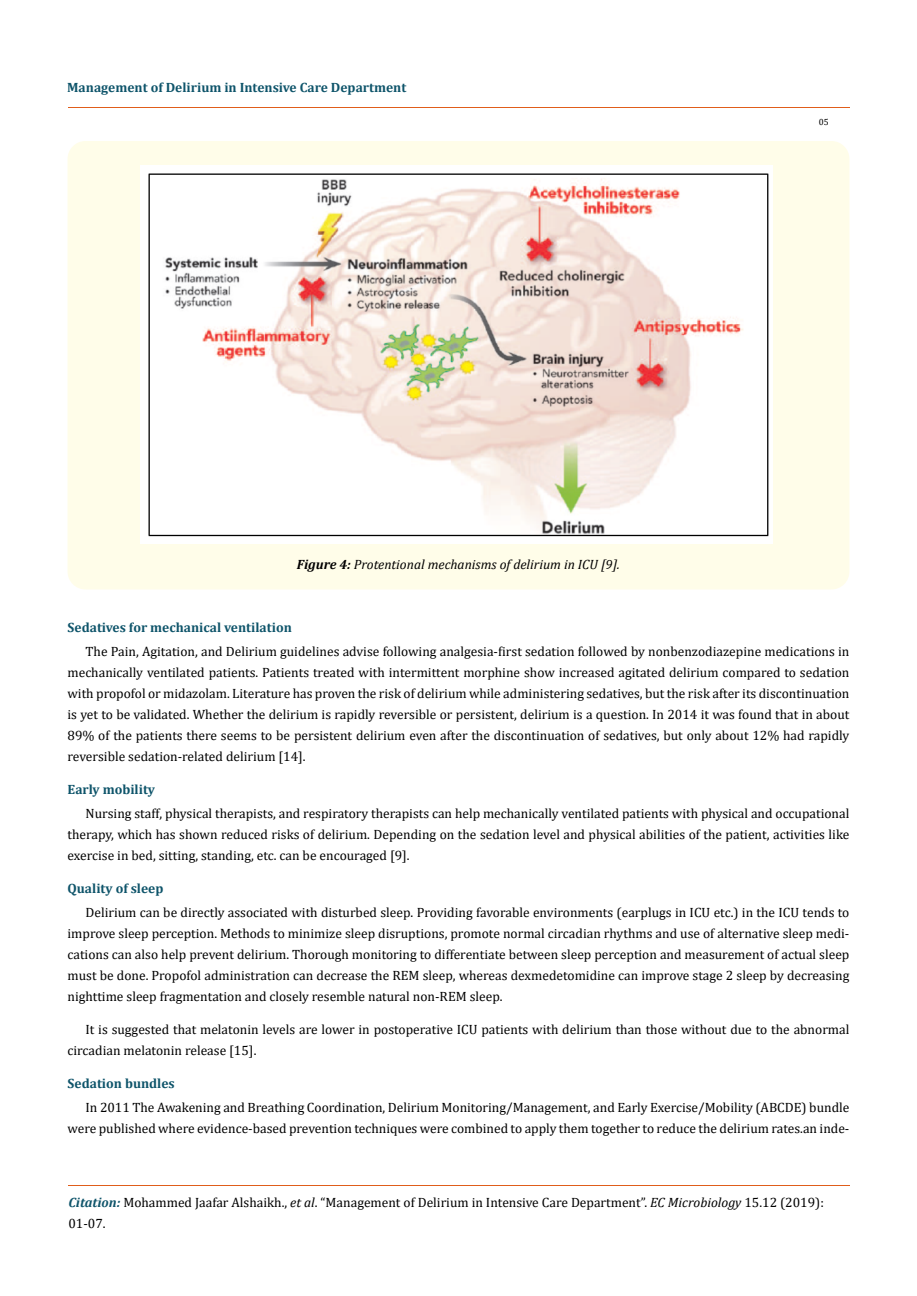
<style>
.page{position:relative;width:917px;height:1296px;background:#fff}
.page>*{position:absolute;margin:0;border:0;box-sizing:border-box;transform-origin:0 0}
.t1{font:13.5px/21px "Cambria";color:#000;text-align:justify}
.t2{font:700 13.5px "Cambria";color:#0e546a}
.t3{font:italic 13.5px "Cambria";color:#000}
.t4{font:9px "Cambria";color:#000}
.s1{font-weight:700}
.s2{font-weight:700;font-style:italic;color:#0e546a}
.s3{font-style:italic}
</style>
<div class="page">
<hr style="left:68px;top:108px;width:781px;height:1px;background:#e05d1a">
<hr style="left:68px;top:1186px;width:781px;height:1px;background:#e05d1a">
<div style="left:68px;top:141px;width:781px;height:449px;background:#fffde9;border-radius:18px"></div>
<img style="left:140px;top:165px;width:632px;height:379px">
<p class="t2" style="left:67px;top:78px;width:340px">Management of Delirium in Intensive Care Department</p>
<p class="t3" style="left:297px;top:555px;width:324px"><span class="s1">Figure 4:</span> Protentional mechanisms of delirium in ICU [9].</p>
<p class="t4" style="left:819px;top:117px;width:11px">05</p>
<p class="t2" style="left:68px;top:617px;width:226px">Sedatives for mechanical ventilation</p>
<p class="t1" style="left:68px;top:640px;width:783px;text-indent:18px">The Pain, Agitation, and Delirium guidelines advise following analgesia-first sedation followed by nonbenzodiazepine medications in mechanically ventilated patients. Patients treated with intermittent morphine show increased agitated delirium compared to sedation with propofol or midazolam. Literature has proven the risk of delirium while administering sedatives, but the risk after its discontinuation is yet to be validated. Whether the delirium is rapidly reversible or persistent, delirium is a question. In 2014 it was found that in about 89% of the patients there seems to be persistent delirium even after the discontinuation of sedatives, but only about 12% had rapidly reversible sedation-related delirium [14].</p>
<p class="t2" style="left:68px;top:779px;width:89px">Early mobility</p>
<p class="t1" style="left:68px;top:802px;width:783px;text-indent:18px">Nursing staff, physical therapists, and respiratory therapists can help mechanically ventilated patients with physical and occupational therapy, which has shown reduced risks of delirium. Depending on the sedation level and physical abilities of the patient, activities like exercise in bed, sitting, standing, etc. can be encouraged [9].</p>
<p class="t2" style="left:68px;top:878px;width:97px">Quality of sleep</p>
<p class="t1" style="left:68px;top:901px;width:783px;text-indent:18px">Delirium can be directly associated with disturbed sleep. Providing favorable environments (earplugs in ICU etc.) in the ICU tends to improve sleep perception. Methods to minimize sleep disruptions, promote normal circadian rhythms and use of alternative sleep medi&shy;cations can also help prevent delirium. Thorough monitoring to differentiate between sleep perception and measurement of actual sleep must be done. Propofol administration can decrease the REM sleep, whereas dexmedetomidine can improve stage 2 sleep by decreasing nighttime sleep fragmentation and closely resemble natural non-REM sleep.</p>
<p class="t1" style="left:68px;top:1018px;width:783px;text-indent:18px">It is suggested that melatonin levels are lower in postoperative ICU patients with delirium than those without due to the abnormal circadian melatonin release [15].</p>
<p class="t2" style="left:68px;top:1073px;width:109px">Sedation bundles</p>
<p class="t1" style="left:68px;top:1096px;width:783px;text-align:right">In 2011 The Awakening and Breathing Coordination, Delirium Monitoring/Management, and Early Exercise/Mobility (ABCDE) bundle were published where evidence-based prevention techniques were combined to apply them together to reduce the delirium rates.an inde-</p>
<p class="t1" style="left:68px;top:1191px;width:757px"><span class="s2">Citation:</span> Mohammed Jaafar Alshaikh., <span class="s3">et al</span>. “Management of Delirium in Intensive Care Department”. <span class="s3">EC Microbiology</span> 15.12 (2019):<br>01-07.</p>
</div>
